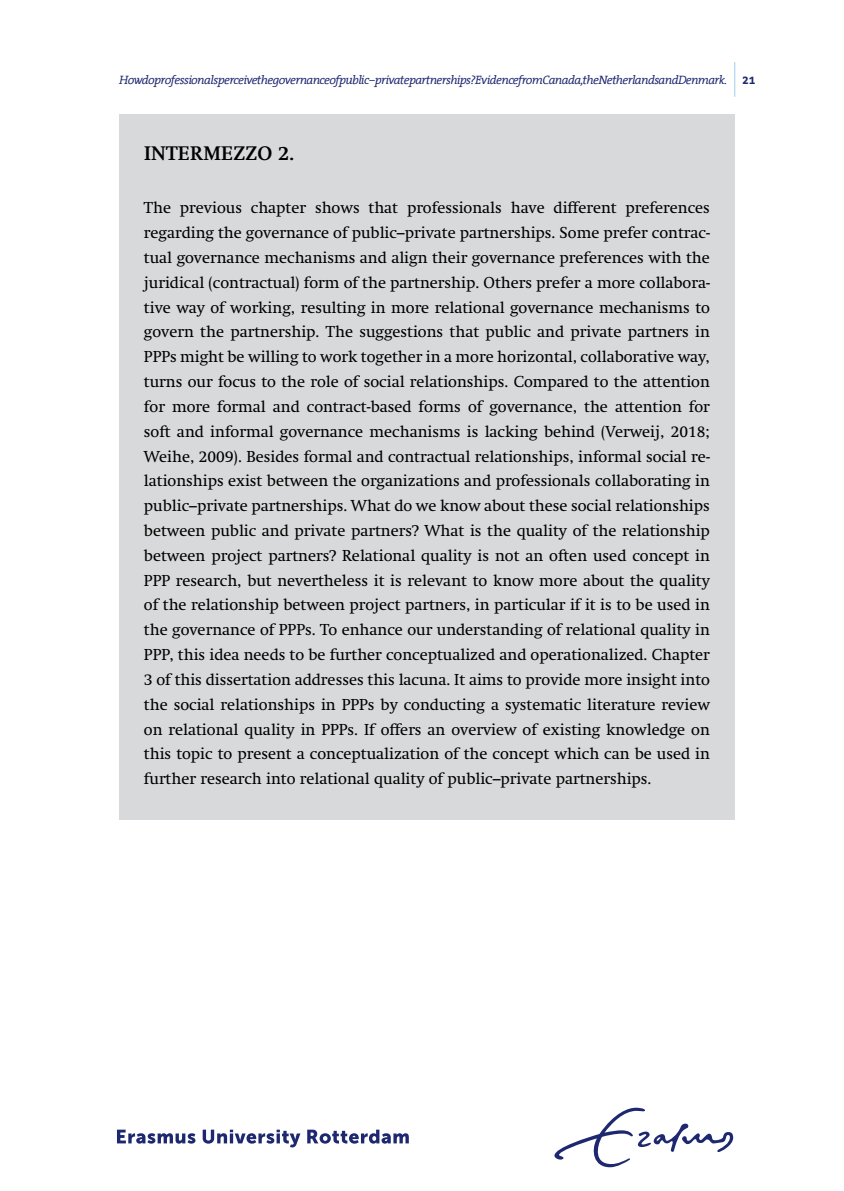
<style>
.page{position:relative;width:844px;height:1191px;background:#fff}
.page>*{position:absolute;margin:0;border:0;box-sizing:border-box;transform-origin:0 0}
.t1{font:700 19.25px "Swift";letter-spacing:.015em;color:#000}
.t2{font:15.75px/24.8px "Swift";color:#000;text-align:justify}
.t3{font:italic 12.25px "The Serif Office";letter-spacing:-.05em;color:#1e2870}
.s1{font-weight:700;font-style:normal}
</style>
<div class="page">
<div style="left:119px;top:114px;width:615px;height:705px;background:#d8d9da"></div>
<svg style="left:117px;top:1129px;width:78px;height:14px"></svg>
<svg style="left:203px;top:1129px;width:97px;height:18px"></svg>
<svg style="left:307px;top:1129px;width:101px;height:14px"></svg>
<svg style="left:554px;top:1107px;width:179px;height:60px"></svg>
<hr style="left:734px;top:62px;width:1px;height:35px;background:#9fceee">
<p class="t3" style="left:119px;top:73px;width:638px">How do professionals perceive the governance of public–private partnerships? Evidence from Canada,the Netherlands and Denmark. <span class="s1">21</span></p>
<p class="t1" style="left:144px;top:142px;width:152px">INTERMEZZO 2.</p>
<p class="t2" style="left:144px;top:196px;width:567px">The previous chapter shows that professionals have different preferences regarding the governance of public–private partnerships. Some prefer contrac&shy;tual governance mechanisms and align their governance preferences with the juridical (contractual) form of the partnership. Others prefer a more collabora&shy;tive way of working, resulting in more relational governance mechanisms to govern the partnership. The suggestions that public and private partners in PPPs might be willing to work together in a more horizontal, collaborative way, turns our focus to the role of social relationships. Compared to the attention for more formal and contract-based forms of governance, the attention for soft and informal governance mechanisms is lacking behind (Verweij, 2018; Weihe, 2009). Besides formal and contractual relationships, informal social re&shy;lationships exist between the organizations and professionals collaborating in public–private partnerships. What do we know about these social relationships between public and private partners? What is the quality of the relationship between project partners? Relational quality is not an often used concept in PPP research, but nevertheless it is relevant to know more about the quality of the relationship between project partners, in particular if it is to be used in the governance of PPPs. To enhance our understanding of relational quality in PPP, this idea needs to be further conceptualized and operationalized. Chapter 3 of this dissertation addresses this lacuna. It aims to provide more insight into the social relationships in PPPs by conducting a systematic literature review on relational quality in PPPs. If offers an overview of existing knowledge on this topic to present a conceptualization of the concept which can be used in further research into relational quality of public–private partnerships.</p>
</div>
